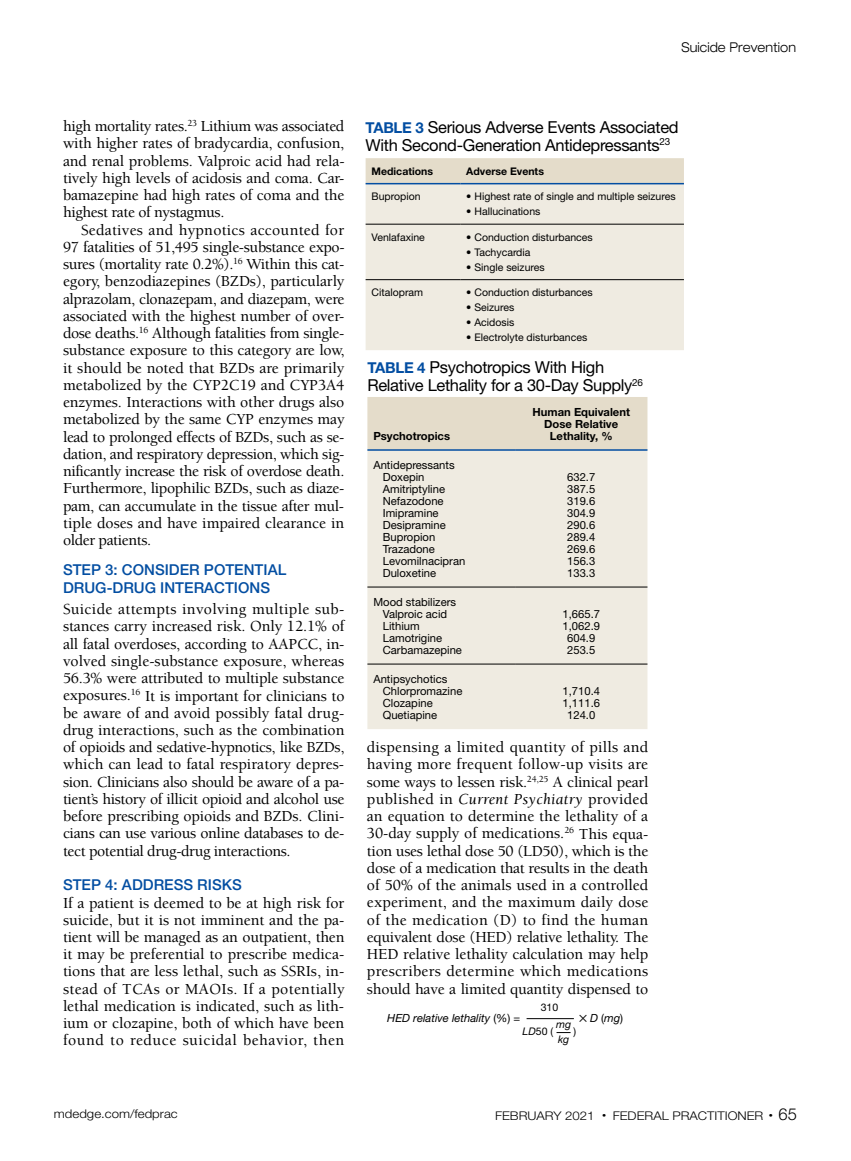
<style>
.page{position:relative;width:851px;height:1161px;background:#fff}
.page>*{position:absolute;margin:0;border:0;box-sizing:border-box;transform-origin:0 0}
.t1{font:16.5px/18px "Helvetica Neue LT Std";letter-spacing:-.02em;color:#000}
.t2{font:500 15.75px/17.2px "Berkeley Std";letter-spacing:-.015em;color:#000;text-align:justify}
.t3{font:500 15px/18px "Helvetica Neue LT Std";color:#034ea2}
.t4{font:300 expanded 13.5px "Helvetica Neue LT Std";letter-spacing:.01em;color:#000;scale:.9 1}
.t5{font:300 12px "Helvetica Neue LT Std";color:#000;scale:1.1 1}
.t6{font:11.25px/12px "Helvetica Neue LT Std";color:#000}
.t7{font:700 11.25px/12px "Helvetica Neue LT Std";color:#000;text-align:center}
.t8{font:italic 11.25px "Helvetica Neue LT Std";color:#000}
.t9{font:10.5px "Helvetica Neue LT Std";color:#000}
.t10{font:700 10.5px "Helvetica Neue LT Std";color:#000}
.t11{font:italic 10.5px/15px "Helvetica Neue LT Std";color:#000}
.s1{font-weight:700;font-size:15px;color:#034ea2}
.s2{font-weight:400;font-style:italic}
.s3{font-style:italic}
.s4{font-style:normal}
.s5{font-size:16.5px}
</style>
<div class="page">
<div style="left:367px;top:397px;width:280px;height:52px;background:#e4dcca"></div>
<div style="left:367px;top:451px;width:280px;height:278px;background:#efebe1"></div>
<hr style="left:367px;top:587px;width:148px;height:1px;background:#000">
<hr style="left:515px;top:587px;width:132px;height:1px;background:#000">
<hr style="left:367px;top:664px;width:148px;height:1px;background:#000">
<hr style="left:515px;top:664px;width:132px;height:1px;background:#000">
<hr style="left:367px;top:449px;width:148px;height:2px;background:#034ea2">
<hr style="left:515px;top:449px;width:132px;height:2px;background:#034ea2">
<hr style="left:526px;top:1018px;width:48px;height:1px;background:#000">
<svg style="left:556px;top:1032px;width:14px;height:1px"></svg>
<svg style="left:365px;top:158px;width:319px;height:25px;background:#e3dbca"></svg>
<div style="left:365px;top:184px;width:319px;height:166px;background:#efebe1"></div>
<hr style="left:365px;top:224px;width:95px;height:1px;background:#000">
<hr style="left:460px;top:224px;width:224px;height:1px;background:#000">
<hr style="left:365px;top:279px;width:95px;height:1px;background:#000">
<hr style="left:460px;top:279px;width:224px;height:1px;background:#000">
<hr style="left:365px;top:183px;width:95px;height:1px;background:#034ea2">
<hr style="left:460px;top:183px;width:224px;height:1px;background:#034ea2">
<p class="t4" style="left:681px;top:40px;width:129px">Suicide Prevention</p>
<p class="t2" style="left:63px;top:118px;width:283px">high mortality rates.<sup>23</sup> Lithium was associated with higher rates of bradycardia, confusion, and renal problems. Valproic acid had rela&shy;tively high levels of acidosis and coma. Car&shy;bamazepine had high rates of coma and the highest rate of nystagmus.</p>
<p class="t2" style="left:63px;top:221px;width:283px;text-indent:18px">Sedatives and hypnotics accounted for 97 fatalities of 51,495 single-substance expo&shy;sures (mortality rate 0.2%).<sup>16</sup> Within this cat&shy;egory, benzodiazepines (BZDs), particularly alprazolam, clonazepam, and diazepam, were associated with the highest number of over&shy;dose deaths.<sup>16</sup> Although fatalities from single&shy;substance exposure to this category are low, it should be noted that BZDs are primarily metabolized by the CYP2C19 and CYP3A4 enzymes. Interactions with other drugs also metabolized by the same CYP enzymes may lead to prolonged effects of BZDs, such as se&shy;dation, and respiratory depression, which sig&shy;nificantly increase the risk of overdose death.<br>Furthermore, lipophilic BZDs, such as diaze&shy;pam, can accumulate in the tissue after mul&shy;tiple doses and have impaired clearance in older patients.</p>
<p class="t3" style="left:63px;top:561px;width:225px">STEP 3: CONSIDER POTENTIAL<br>DRUG-DRUG INTERACTIONS</p>
<p class="t2" style="left:63px;top:601px;width:283px">Suicide attempts involving multiple sub&shy;stances carry increased risk. Only 12.1% of all fatal overdoses, according to AAPCC, in&shy;volved single-substance exposure, whereas 56.3% were attributed to multiple substance exposures.<sup>16</sup> It is important for clinicians to be aware of and avoid possibly fatal drug&shy;drug interactions, such as the combination of opioids and sedative-hypnotics, like BZDs, which can lead to fatal respiratory depres&shy;sion. Clinicians also should be aware of a pa&shy;tient’s history of illicit opioid and alcohol use before prescribing opioids and BZDs. Clini&shy;cians can use various online databases to de&shy;tect potential drug-drug interactions.</p>
<p class="t3" style="left:63px;top:876px;width:180px">STEP 4: ADDRESS RISKS</p>
<p class="t2" style="left:63px;top:894px;width:283px">If a patient is deemed to be at high risk for suicide, but it is not imminent and the pa&shy;tient will be managed as an outpatient, then it may be preferential to prescribe medica&shy;tions that are less lethal, such as SSRIs, in&shy;stead of TCAs or MAOIs. If a potentially lethal medication is indicated, such as lith&shy;ium or clozapine, both of which have been found to reduce suicidal behavior, then</p>
<p class="t1" style="left:365px;top:118px;width:314px"><span class="s1">TABLE 3</span> Serious Adverse Events Associated<br>With Second-Generation Antidepressants<sup>23</sup></p>
<p class="t10" style="left:371px;top:164px;width:63px">Medications</p>
<p class="t10" style="left:466px;top:164px;width:79px">Adverse Events</p>
<p class="t9" style="left:371px;top:190px;width:51px">Bupropion</p>
<p class="t9" style="left:466px;top:190px;width:211px">• Highest rate of single and multiple seizures</p>
<p class="t9" style="left:466px;top:205px;width:76px">• Hallucinations</p>
<p class="t9" style="left:371px;top:231px;width:55px">Venlafaxine</p>
<p class="t9" style="left:466px;top:231px;width:128px">• Conduction disturbances</p>
<p class="t9" style="left:466px;top:246px;width:66px">• Tachycardia</p>
<p class="t9" style="left:466px;top:261px;width:80px">• Single seizures</p>
<p class="t9" style="left:371px;top:286px;width:53px">Citalopram</p>
<p class="t9" style="left:466px;top:286px;width:128px">• Conduction disturbances</p>
<p class="t9" style="left:466px;top:301px;width:50px">• Seizures</p>
<p class="t9" style="left:466px;top:316px;width:50px">• Acidosis</p>
<p class="t9" style="left:466px;top:331px;width:122px">• Electrolyte disturbances</p>
<p class="t1" style="left:367px;top:358px;width:277px"><span class="s1">TABLE 4</span> Psychotropics With High<br>Relative Lethality for a 30-Day Supply<sup>26</sup></p>
<p class="t7" style="left:373px;top:429px;width:78px">Psychotropics</p>
<p class="t7" style="left:532px;top:405px;width:99px">Human Equivalent<br>Dose Relative<br>Lethality, %</p>
<p class="t6" style="left:383px;top:458px;width:84px;text-indent:-9px">Antidepressants<br>Doxepin<br>Amitriptyline<br>Nefazodone<br>Imipramine<br>Desipramine<br>Bupropion<br>Trazadone<br>Levomilnacipran<br>Duloxetine</p>
<p class="t6" style="left:383px;top:596px;width:81px;text-indent:-9px">Mood stabilizers<br>Valproic acid<br>Lithium<br>Lamotrigine<br>Carbamazepine</p>
<p class="t6" style="left:383px;top:673px;width:81px;text-indent:-9px">Antipsychotics<br>Chlorpromazine<br>Clozapine<br>Quetiapine</p>
<p class="t6" style="left:567px;top:470px;width:30px;text-align:justify">632.7<br>387.5<br>319.6<br>304.9<br>290.6<br>289.4<br>269.6<br>156.3<br>133.3</p>
<p class="t6" style="left:562px;top:608px;width:39px;text-align:center">1,665.7<br>1,062.9<br>604.9<br>253.5</p>
<p class="t6" style="left:562px;top:685px;width:39px;text-align:center">1,710.4<br>1,111.6<br>124.0</p>
<p class="t2" style="left:367px;top:739px;width:283px">dispensing a limited quantity of pills and having more frequent follow-up visits are some ways to lessen risk.<sup>24,25</sup> A clinical pearl published in <span class="s2">Current Psychiatry</span> provided an equation to determine the lethality of a 30-day supply of medications.<sup>26</sup> This equa&shy;tion uses lethal dose 50 (LD50), which is the dose of a medication that results in the death of 50% of the animals used in a controlled experiment, and the maximum daily dose of the medication (D) to find the human equivalent dose (HED) relative lethality. The HED relative lethality calculation may help prescribers determine which medications should have a limited quantity dispensed to</p>
<p class="t9" style="left:540px;top:1001px;width:19px">310</p>
<p class="t9" style="left:522px;top:1025px;width:32px"><span class="s3">LD</span>50 (</p>
<p class="t9" style="left:573px;top:1025px;width:4px">)</p>
<p class="t8" style="left:387px;top:1011px;width:135px">HED relative lethality <span class="s4">(%) =</span></p>
<p class="t8" style="left:579px;top:1011px;width:46px">✕ D <span class="s4">(</span>mg<span class="s4">)</span></p>
<p class="t11" style="left:556px;top:1016px;width:16px">mg kg</p>
<p class="t5" style="left:54px;top:1107px;width:114px">mdedge.com/fedprac</p>
<p class="t5" style="left:495px;top:1109px;width:276px">FEBRUARY 2021 <sup>•</sup> FEDERAL PRACTITIONER <sup>•</sup> <span class="s5">65</span></p>
</div>
